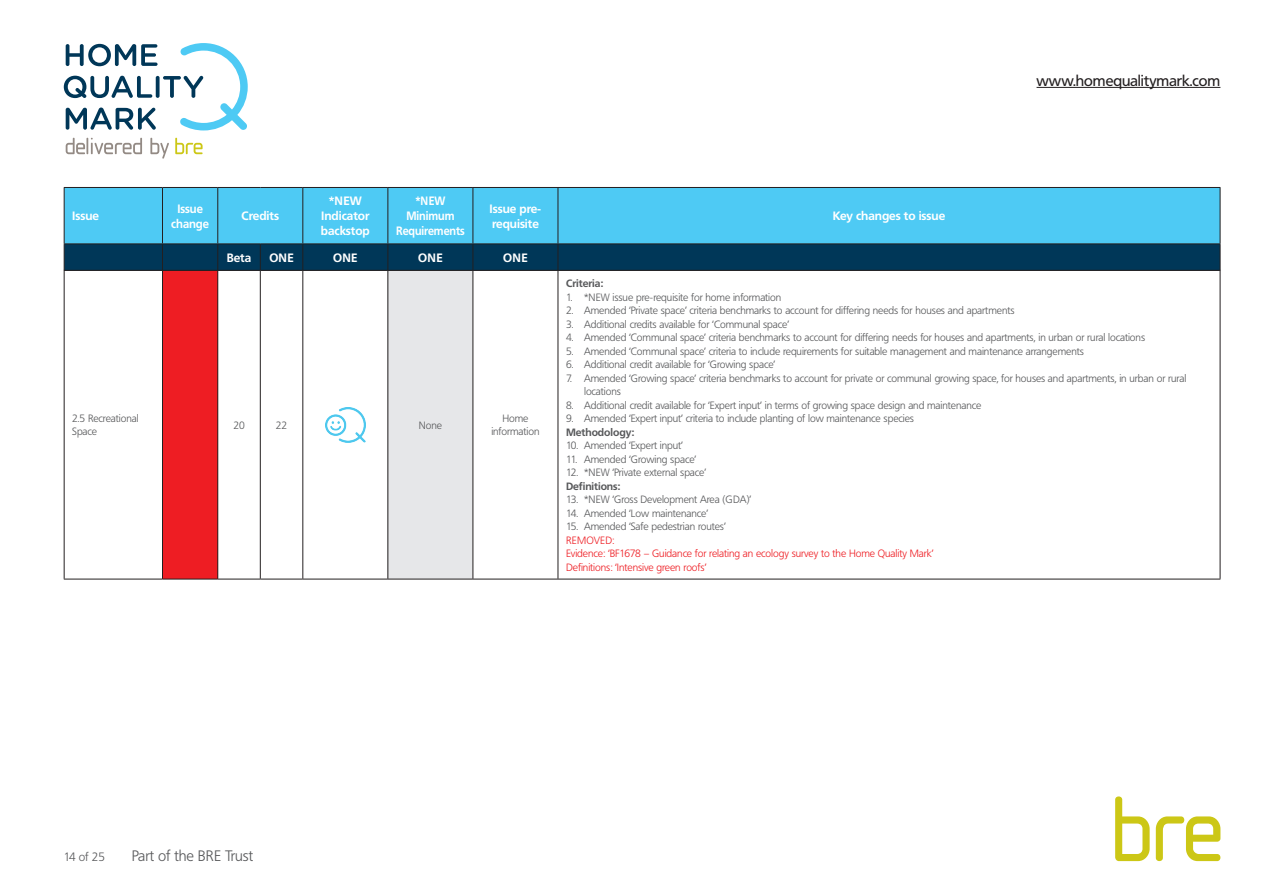
<style>
.page{position:relative;width:1263px;height:893px;background:#fff}
.page>*{position:absolute;margin:0;border:0;box-sizing:border-box;transform-origin:0 0}
.t1{font:15px "Frutiger BQ";letter-spacing:-.005em;color:#231f20}
.t2{font:300 15px "Frutiger BQ";letter-spacing:-.005em;color:#57585a}
.t3{font:700 12px/15px "Frutiger BQ";letter-spacing:-.005em;color:#fff;text-align:center}
.t4{font:700 12px/15px "Frutiger BQ";letter-spacing:-.005em;color:#fff;text-align:center;scale:.91 1}
.t5{font:700 12px/15px "Frutiger BQ";letter-spacing:-.005em;color:#fff;text-align:center;scale:.95 1}
.t6{font:300 12px "Frutiger BQ";color:#57585a}
.t7{font:300 10.5px/13.5px "Frutiger BQ";letter-spacing:-.005em;color:#57585a}
.t8{font:300 10.5px/13.5px "Frutiger BQ";letter-spacing:-.005em;color:#ee1d23}
.t9{font:700 10.5px "Frutiger BQ";letter-spacing:-.005em;color:#57585a}
</style>
<div class="page">
<svg style="left:1115px;top:796px;width:34px;height:65px"></svg>
<svg style="left:1156px;top:816px;width:64px;height:45px"></svg>
<hr style="left:1036px;top:87px;width:184px;height:1px;background:#231f20">
<svg style="left:175px;top:138px;width:28px;height:16px"></svg>
<svg style="left:150px;top:138px;width:19px;height:21px"></svg>
<svg style="left:66px;top:137px;width:76px;height:17px"></svg>
<svg style="left:64px;top:43px;width:184px;height:87px"></svg>
<div style="left:162px;top:270px;width:56px;height:309px;background:#ee1d23"></div>
<div style="left:388px;top:270px;width:85px;height:309px;background:#e6e7e9"></div>
<hr style="left:64px;top:271px;width:1px;height:308px;background:#231f20">
<hr style="left:162px;top:271px;width:1px;height:308px;background:#231f20">
<hr style="left:217px;top:271px;width:1px;height:308px;background:#231f20">
<hr style="left:260px;top:271px;width:1px;height:308px;background:#231f20">
<hr style="left:302px;top:271px;width:1px;height:308px;background:#231f20">
<hr style="left:387px;top:271px;width:1px;height:308px;background:#231f20">
<hr style="left:472px;top:271px;width:1px;height:308px;background:#231f20">
<hr style="left:558px;top:271px;width:1px;height:308px;background:#231f20">
<hr style="left:1220px;top:271px;width:1px;height:308px;background:#231f20">
<hr style="left:64px;top:579px;width:98px;height:1px;background:#231f20">
<hr style="left:162px;top:579px;width:56px;height:1px;background:#231f20">
<hr style="left:218px;top:579px;width:42px;height:1px;background:#231f20">
<hr style="left:260px;top:579px;width:43px;height:1px;background:#231f20">
<hr style="left:303px;top:579px;width:85px;height:1px;background:#231f20">
<hr style="left:388px;top:579px;width:85px;height:1px;background:#231f20">
<hr style="left:473px;top:579px;width:85px;height:1px;background:#231f20">
<hr style="left:558px;top:579px;width:662px;height:1px;background:#231f20">
<img style="left:325px;top:407px;width:41px;height:35px">
<div style="left:65px;top:188px;width:1155px;height:55px;background:#4ecaf4"></div>
<hr style="left:64px;top:187px;width:98px;height:1px;background:#231f20">
<hr style="left:64px;top:188px;width:1px;height:55px;background:#231f20">
<hr style="left:162px;top:187px;width:56px;height:1px;background:#231f20">
<hr style="left:162px;top:188px;width:1px;height:55px;background:#231f20">
<hr style="left:218px;top:187px;width:42px;height:1px;background:#231f20">
<hr style="left:217px;top:188px;width:1px;height:55px;background:#231f20">
<hr style="left:260px;top:187px;width:43px;height:1px;background:#231f20">
<hr style="left:303px;top:187px;width:85px;height:1px;background:#231f20">
<hr style="left:302px;top:188px;width:1px;height:55px;background:#231f20">
<hr style="left:388px;top:187px;width:85px;height:1px;background:#231f20">
<hr style="left:387px;top:188px;width:1px;height:55px;background:#231f20">
<hr style="left:473px;top:187px;width:85px;height:1px;background:#231f20">
<hr style="left:472px;top:188px;width:1px;height:55px;background:#231f20">
<hr style="left:558px;top:187px;width:662px;height:1px;background:#231f20">
<hr style="left:558px;top:188px;width:1px;height:55px;background:#231f20">
<hr style="left:1220px;top:188px;width:1px;height:55px;background:#231f20">
<hr style="left:64px;top:243px;width:98px;height:1px;background:#231f20">
<hr style="left:162px;top:243px;width:56px;height:1px;background:#231f20">
<hr style="left:218px;top:243px;width:42px;height:1px;background:#231f20">
<hr style="left:260px;top:243px;width:43px;height:1px;background:#231f20">
<hr style="left:303px;top:243px;width:85px;height:1px;background:#231f20">
<hr style="left:388px;top:243px;width:85px;height:1px;background:#231f20">
<hr style="left:473px;top:243px;width:85px;height:1px;background:#231f20">
<hr style="left:558px;top:243px;width:662px;height:1px;background:#231f20">
<svg style="left:64px;top:244px;width:1157px;height:26px;background:#013656"></svg>
<hr style="left:64px;top:270px;width:98px;height:1px;background:#231f20">
<hr style="left:162px;top:270px;width:56px;height:1px;background:#231f20">
<hr style="left:218px;top:270px;width:42px;height:1px;background:#231f20">
<hr style="left:260px;top:270px;width:43px;height:1px;background:#231f20">
<hr style="left:303px;top:270px;width:85px;height:1px;background:#231f20">
<hr style="left:388px;top:270px;width:85px;height:1px;background:#231f20">
<hr style="left:473px;top:270px;width:85px;height:1px;background:#231f20">
<hr style="left:558px;top:270px;width:662px;height:1px;background:#231f20">
<p class="t3" style="left:72px;top:209px;width:28px">Issue</p>
<p class="t5" style="left:171px;top:201px;width:41px">Issue change</p>
<p class="t3" style="left:242px;top:209px;width:39px">Credits</p>
<p class="t3" style="left:321px;top:194px;width:50px">*NEW<br>Indicator backstop</p>
<p class="t4" style="left:396px;top:194px;width:77px">*NEW<br>Minimum<br>Requirements</p>
<p class="t3" style="left:490px;top:201px;width:53px;text-align:left">Issue pre&shy;requisite</p>
<p class="t3" style="left:833px;top:209px;width:114px">Key changes to issue</p>
<p class="t3" style="left:227px;top:250px;width:26px">Beta</p>
<p class="t3" style="left:269px;top:250px;width:26px">ONE</p>
<p class="t3" style="left:333px;top:250px;width:26px">ONE</p>
<p class="t3" style="left:418px;top:250px;width:26px">ONE</p>
<p class="t3" style="left:503px;top:250px;width:26px">ONE</p>
<h1 class="t1" style="left:1036px;top:72px;width:185px">www.homequalitymark.com</h1>
<p class="t7" style="left:72px;top:412px;width:68px">2.5 Recreational<br>Space</p>
<p class="t7" style="left:233px;top:418px;width:13px">20</p>
<p class="t7" style="left:276px;top:418px;width:13px">22</p>
<p class="t7" style="left:419px;top:418px;width:25px">None</p>
<p class="t7" style="left:491px;top:412px;width:50px;text-align:center">Home information</p>
<p class="t9" style="left:566px;top:277px;width:39px">Criteria:</p>
<p class="t7" style="left:566px;top:290px;width:217px">1. *NEW issue pre-requisite for home information</p>
<p class="t7" style="left:566px;top:304px;width:450px">2. Amended ‘Private space’ criteria benchmarks to account for differing needs for houses and apartments</p>
<p class="t7" style="left:566px;top:317px;width:225px">3. Additional credits available for ‘Communal space’</p>
<p class="t7" style="left:566px;top:331px;width:581px">4. Amended ‘Communal space’ criteria benchmarks to account for differing needs for houses and apartments, in urban or rural locations</p>
<p class="t7" style="left:566px;top:344px;width:519px">5. Amended ‘Communal space’ criteria to include requirements for suitable management and maintenance arrangements</p>
<p class="t7" style="left:566px;top:358px;width:211px">6. Additional credit available for ‘Growing space’</p>
<p class="t7" style="left:584px;top:371px;width:604px;text-indent:-18px">7. Amended ‘Growing space’ criteria benchmarks to account for private or communal growing space, for houses and apartments, in urban or rural locations</p>
<p class="t7" style="left:566px;top:398px;width:417px">8. Additional credit available for ‘Expert input’ in terms of growing space design and maintenance</p>
<p class="t7" style="left:566px;top:412px;width:349px">9. Amended ‘Expert input’ criteria to include planting of low maintenance species</p>
<p class="t9" style="left:566px;top:426px;width:70px">Methodology:</p>
<p class="t7" style="left:566px;top:439px;width:118px">10. Amended ‘Expert input’</p>
<p class="t7" style="left:566px;top:452px;width:132px">11. Amended ‘Growing space’</p>
<p class="t7" style="left:566px;top:466px;width:142px">12. *NEW ‘Private external space’</p>
<p class="t9" style="left:566px;top:480px;width:56px">Definitions:</p>
<p class="t7" style="left:566px;top:493px;width:187px">13. *NEW ‘Gross Development Area (GDA)’</p>
<p class="t7" style="left:566px;top:506px;width:144px">14. Amended ‘Low maintenance’</p>
<p class="t7" style="left:566px;top:520px;width:161px">15. Amended ‘Safe pedestrian routes’</p>
<p class="t8" style="left:566px;top:533px;width:369px">REMOVED:<br>Evidence: ‘BF1678 – Guidance for relating an ecology survey to the Home Quality Mark’<br>Definitions: ‘Intensive green roofs’</p>
<p class="t6" style="left:64px;top:850px;width:43px">14 of 25</p>
<h1 class="t2" style="left:132px;top:847px;width:123px">Part of the BRE Trust</h1>
</div>
